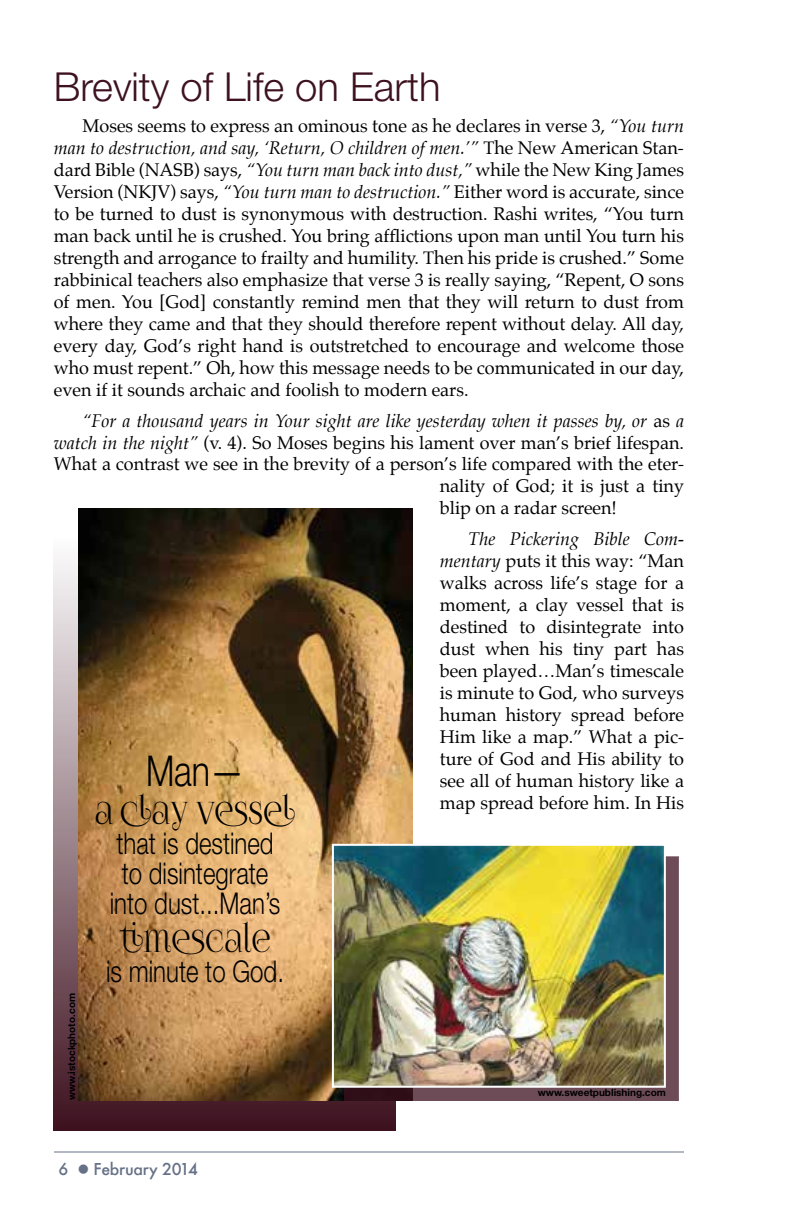
<style>
.page{position:relative;width:792px;height:1224px;background:#fff}
.page>*{position:absolute;margin:0;border:0;box-sizing:border-box;transform-origin:0 0}
.t1{font:300 42.4px "Helvetica Neue LT Std";color:#000;scale:.8 1}
.t2{font:300 40px "Helvetica Neue LT Std";color:#3e111f}
.t3{font:37.6px "Foglihten No 07";color:#000;scale:.8 1}
.t4{font:300 30px/30px "Helvetica Neue LT Std";color:#000;text-align:center;scale:.8 1}
.t5{font:18px/22px "Palatino";color:#000;text-align:justify}
.t6{font:italic 18px "Palatino";color:#000}
.t7{font:500 16px "Futura";letter-spacing:-.02em;color:#667187}
.t8{font:700 10px "Helvetica Neue LT Std";color:#000}
.s1{font-style:italic}
.s2{font-style:normal}
</style>
<div class="page">
<hr style="left:54px;top:1152px;width:630px;height:1px;background:#667187">
<svg style="left:54px;top:538px;width:342px;height:592px;background:#795962"></svg>
<img style="left:79px;top:508px;width:334px;height:592px">
<div style="left:345px;top:856px;width:334px;height:245px;background:#3e111f;opacity:.75"></div>
<img style="left:335px;top:847px;width:328px;height:238px">
<div style="left:332px;top:844px;width:334px;height:244px;border:2px solid #fff"></div>
<h2 class="t2" style="left:54px;top:62px;width:388px">Brevity of Life on Earth</h2>
<p class="t5" style="left:54px;top:116px;width:632px;text-indent:29px">Moses seems to express an ominous tone as he declares in verse 3, <span class="s1">“You turn man to destruction, and say, ‘Return, O children of men.’”</span> The New American Stan&shy;dard Bible (NASB) says, <span class="s1">“You turn man back into dust,”</span> while the New King James Version (NKJV) says, <span class="s1">“You turn man to destruction.”</span> Either word is accurate, since to be turned to dust is synonymous with destruction. Rashi writes, “You turn man back until he is crushed. You bring afflictions upon man until You turn his strength and arrogance to frailty and humility. Then his pride is crushed.” Some rabbinical teachers also emphasize that verse 3 is really saying, “Repent, O sons of men. You [God] constantly remind men that they will return to dust from where they came and that they should therefore repent without delay. All day, every day, God’s right hand is outstretched to encourage and welcome those who must repent.” Oh, how this message needs to be communicated in our day, even if it sounds archaic and foolish to modern ears.</p>
<p class="t6" style="left:83px;top:410px;width:603px">“For a thousand years in Your sight are like yesterday when it passes by, or <span class="s2">as</span> a</p>
<p class="t5" style="left:54px;top:433px;width:632px"><span class="s1">watch in the night”</span> (v. 4). So Moses begins his lament over man’s brief lifespan.</p>
<p class="t5" style="left:54px;top:455px;width:632px">What a contrast we see in the brevity of a person’s life compared with the eter-</p>
<p class="t5" style="left:440px;top:477px;width:246px">nality of God; it is just a tiny</p>
<p class="t5" style="left:440px;top:499px;width:178px">blip on a radar screen!</p>
<p class="t5" style="left:440px;top:530px;width:246px;text-indent:29px"><span class="s1">The Pickering Bible Com&shy;mentary</span> puts it this way: “Man walks across life’s stage for a moment, a clay vessel that is destined to disintegrate into dust when his tiny part has been played…Man’s timescale is minute to God, who surveys human history spread before Him like a map.” What a pic&shy;ture of God and His ability to see all of human history like a map spread before him. In His</p>
<h1 class="t1" style="left:146px;top:745px;width:124px">Man—</h1>
<h3 class="t3" style="left:95px;top:789px;width:253px">a clay vessel</h3>
<h3 class="t4" style="left:110px;top:827px;width:215px">that is destined to disintegrate into dust...Man’s</h3>
<h3 class="t3" style="left:119px;top:917px;width:191px">timescale</h3>
<h3 class="t4" style="left:106px;top:955px;width:224px">is minute to God.</h3>
<p class="t8" style="left:65px;top:1100px;width:109px;rotate:-90deg">www.istockphoto.com</p>
<p class="t7" style="left:59px;top:1158px;width:141px">6 ● February 2014</p>
<p class="t8" style="left:538px;top:1087px;width:130px">www.sweetpublishing.com</p>
</div>
